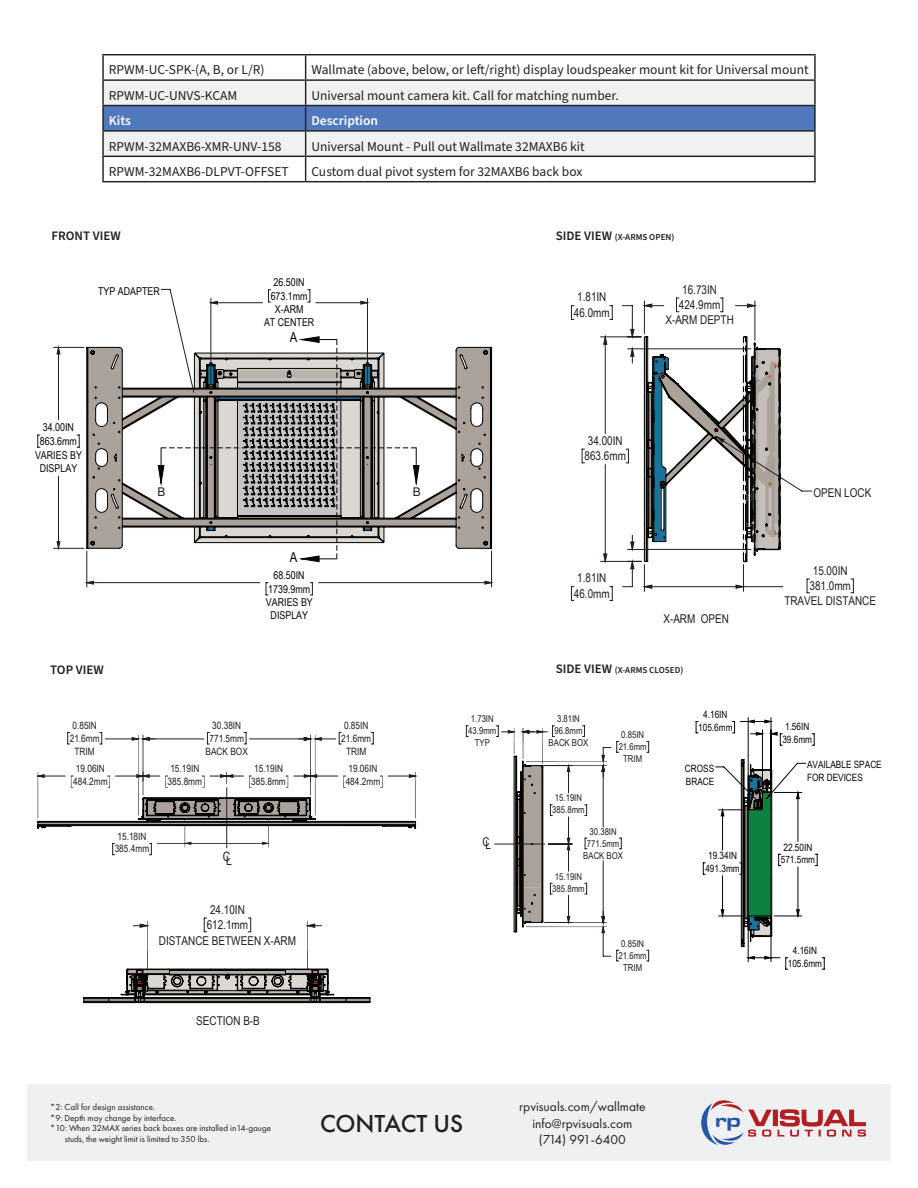
<style>
.page{position:relative;width:918px;height:1188px;background:#fff}
.page>*{position:absolute;margin:0;border:0;box-sizing:border-box;transform-origin:0 0}
.t1{font:500 25.5px "Futura PT";color:#231f20}
.t2{font:13.8px "Arial Narrow";color:#040503}
.t3{font:13.5px "Source Sans Pro";color:#231f20}
.t4{font:13.5px/16.5px "Futura PT";color:#231f20;text-align:center}
.t5{font:600 13.5px "Source Sans Pro";color:#fff}
.t6{font:600 12.9px "Source Sans Pro";color:#231f20}
.t7{font:12.9px "Arial Narrow";color:#211d1f}
.t8{font:12.15px/15.5px "Arial Narrow";color:#211d1f;text-align:center}
.t9{font:12px "Arial Narrow";color:#211d1f}
.t10{font:12px "Arial";color:#231f20}
.t11{font:10.8px/13.8px "Arial Narrow";color:#040503;text-align:center}
.t12{font:10.05px/12.9px "Arial Narrow";color:#211d1f}
.t13{font:10.05px/12.8px "Arial Narrow";color:#040503}
.t14{font:9.45px/12px "Arial Narrow";color:#211d1f;text-align:center}
.t15{font:9px "Futura PT";color:#231f20}
.t16{font:600 9px "Source Sans Pro";color:#231f20}
.s1{font-size:12.9px}
</style>
<div class="page">
<hr style="left:748px;top:718px;width:1px;height:73px;background:#040503">
<hr style="left:771px;top:718px;width:1px;height:71px;background:#040503">
<svg style="left:696px;top:721px;width:2px;height:13px"></svg>
<svg style="left:703px;top:863px;width:2px;height:12px"></svg>
<svg style="left:822px;top:958px;width:3px;height:12px"></svg>
<svg style="left:815px;top:854px;width:3px;height:12px"></svg>
<svg style="left:812px;top:734px;width:3px;height:12px"></svg>
<svg style="left:715px;top:720px;width:91px;height:250px"></svg>
<div style="left:27px;top:1084px;width:864px;height:77px;background:#eff0f1"></div>
<img style="left:702px;top:1101px;width:163px;height:43px">
<svg style="left:466px;top:726px;width:2px;height:11px"></svg>
<svg style="left:647px;top:950px;width:2px;height:12px"></svg>
<svg style="left:647px;top:741px;width:2px;height:12px"></svg>
<hr style="left:494px;top:844px;width:51px;height:1px;background:#211d1f">
<svg style="left:496px;top:726px;width:126px;height:236px"></svg>
<svg style="left:571px;top:297px;width:283px;height:304px"></svg>
<svg style="left:631px;top:561px;width:3px;height:8px"></svg>
<svg style="left:631px;top:542px;width:3px;height:7px"></svg>
<svg style="left:631px;top:329px;width:3px;height:8px"></svg>
<svg style="left:631px;top:349px;width:3px;height:7px"></svg>
<svg style="left:604px;top:554px;width:3px;height:7px"></svg>
<svg style="left:604px;top:337px;width:3px;height:7px"></svg>
<svg style="left:747px;top:304px;width:8px;height:3px"></svg>
<svg style="left:644px;top:304px;width:8px;height:3px"></svg>
<svg style="left:736px;top:585px;width:7px;height:3px"></svg>
<svg style="left:644px;top:585px;width:8px;height:3px"></svg>
<svg style="left:644px;top:336px;width:137px;height:226px"></svg>
<svg style="left:37px;top:732px;width:379px;height:123px"></svg>
<hr style="left:226px;top:787px;width:1px;height:61px;background:#211d1f">
<svg style="left:83px;top:918px;width:288px;height:85px"></svg>
<svg style="left:37px;top:289px;width:455px;height:306px"></svg>
<svg style="left:158px;top:337px;width:261px;height:225px"></svg>
<hr style="left:102px;top:55px;width:2px;height:24px;background:#231f20">
<hr style="left:814px;top:55px;width:2px;height:24px;background:#231f20">
<hr style="left:102px;top:81px;width:2px;height:24px;background:#231f20">
<hr style="left:814px;top:81px;width:2px;height:24px;background:#231f20">
<hr style="left:102px;top:130px;width:204px;height:2px;background:#231f20">
<hr style="left:102px;top:132px;width:2px;height:24px;background:#231f20">
<hr style="left:306px;top:130px;width:510px;height:2px;background:#231f20">
<hr style="left:814px;top:132px;width:2px;height:24px;background:#231f20">
<hr style="left:102px;top:156px;width:204px;height:1px;background:#231f20">
<hr style="left:102px;top:157px;width:2px;height:24px;background:#231f20">
<hr style="left:306px;top:156px;width:510px;height:1px;background:#231f20">
<hr style="left:814px;top:157px;width:2px;height:24px;background:#231f20">
<hr style="left:102px;top:181px;width:204px;height:1px;background:#231f20">
<hr style="left:306px;top:181px;width:510px;height:1px;background:#231f20">
<hr style="left:102px;top:54px;width:204px;height:1px;background:#231f20">
<hr style="left:102px;top:79px;width:204px;height:2px;background:#231f20">
<hr style="left:102px;top:105px;width:204px;height:1px;background:#231f20">
<hr style="left:102px;top:106px;width:2px;height:24px;background:#231f20">
<hr style="left:306px;top:54px;width:510px;height:1px;background:#231f20">
<hr style="left:306px;top:79px;width:510px;height:2px;background:#231f20">
<hr style="left:306px;top:105px;width:510px;height:1px;background:#231f20">
<svg style="left:103px;top:55px;width:712px;height:126px"></svg>
<hr style="left:814px;top:106px;width:2px;height:24px;background:#231f20">
<p class="t3" style="left:109px;top:61px;width:157px">RPWM-UC-SPK-(A, B, or L/R)</p>
<p class="t3" style="left:311px;top:61px;width:499px">Wallmate (above, below, or left/right) display loudspeaker mount kit for Universal mount</p>
<p class="t3" style="left:109px;top:86px;width:130px">RPWM-UC-UNVS-KCAM</p>
<p class="t3" style="left:311px;top:86px;width:309px">Universal mount camera kit. Call for matching number.</p>
<p class="t5" style="left:109px;top:112px;width:24px">Kits</p>
<p class="t5" style="left:311px;top:112px;width:68px">Description</p>
<p class="t3" style="left:109px;top:137px;width:174px">RPWM-32MAXB6-XMR-UNV-158</p>
<p class="t3" style="left:311px;top:137px;width:275px">Universal Mount - Pull out Wallmate 32MAXB6 kit</p>
<p class="t3" style="left:109px;top:162px;width:181px">RPWM-32MAXB6-DLPVT-OFFSET</p>
<p class="t3" style="left:311px;top:162px;width:273px">Custom dual pivot system for 32MAXB6 back box</p>
<p class="t6" style="left:51px;top:227px;width:71px">FRONT VIEW</p>
<p class="t11" style="left:98px;top:284px;width:63px">TYP ADAPTER</p>
<p class="t11" style="left:271px;top:275px;width:39px">26.50IN<br>673.1mm<br>X-ARM</p>
<p class="t11" style="left:264px;top:314px;width:52px">AT CENTER</p>
<p class="t2" style="left:290px;top:327px;width:9px">A</p>
<p class="t16" style="left:556px;top:231px;width:120px"><span class="s1">SIDE VIEW</span> (X-ARMS OPEN)</p>
<p class="t8" style="left:574px;top:289px;width:37px;text-align:left">1.81IN<br>46.0mm</p>
<p class="t8" style="left:665px;top:281px;width:70px">16.73IN<br>424.9mm<br>X-ARM DEPTH</p>
<p class="t11" style="left:40px;top:420px;width:39px;text-align:left">34.00IN<br>863.6mm</p>
<p class="t11" style="left:35px;top:449px;width:48px;line-height:13px">VARIES BY<br>DISPLAY</p>
<p class="t6" style="left:50px;top:661px;width:55px">TOP VIEW</p>
<p class="t10" style="left:158px;top:483px;width:10px">B</p>
<p class="t10" style="left:413px;top:483px;width:10px">B</p>
<p class="t2" style="left:290px;top:547px;width:9px">A</p>
<p class="t11" style="left:268px;top:568px;width:43px">68.50IN<br>1739.9mm</p>
<p class="t11" style="left:266px;top:595px;width:48px;line-height:13px">VARIES BY<br>DISPLAY</p>
<p class="t12" style="left:70px;top:719px;width:31px;text-align:center">0.85IN<br>21.6mm<br>TRIM</p>
<p class="t12" style="left:73px;top:762px;width:36px">19.06IN<br>484.2mm</p>
<p class="t12" style="left:346px;top:762px;width:36px">19.06IN<br>484.2mm</p>
<p class="t12" style="left:206px;top:719px;width:44px;text-align:center">30.38IN<br>771.5mm<br>BACK BOX</p>
<p class="t12" style="left:341px;top:719px;width:31px;text-align:center">0.85IN<br>21.6mm<br>TRIM</p>
<p class="t12" style="left:168px;top:762px;width:36px">15.19IN<br>385.8mm</p>
<p class="t12" style="left:251px;top:762px;width:36px">15.19IN<br>385.8mm</p>
<p class="t12" style="left:115px;top:829px;width:36px">15.18IN<br>385.4mm</p>
<p class="t7" style="left:223px;top:849px;width:11px">CL</p>
<p class="t8" style="left:159px;top:901px;width:139px">24.10IN<br>612.1mm<br>DISTANCE BETWEEN X-ARM</p>
<p class="t8" style="left:196px;top:1013px;width:65px">SECTION B-B</p>
<p class="t14" style="left:468px;top:713px;width:30px">1.73IN<br>43.9mm<br>TYP</p>
<p class="t9" style="left:482px;top:834px;width:10px">CL</p>
<p class="t8" style="left:585px;top:432px;width:43px;text-align:left">34.00IN<br>863.6mm</p>
<p class="t8" style="left:574px;top:570px;width:37px;text-align:left">1.81IN<br>46.0mm</p>
<p class="t8" style="left:663px;top:611px;width:67px">X-ARM OPEN</p>
<p class="t16" style="left:556px;top:664px;width:129px"><span class="s1">SIDE VIEW</span> (X-ARMS CLOSED)</p>
<p class="t8" style="left:813px;top:485px;width:59px">OPEN LOCK</p>
<p class="t8" style="left:784px;top:562px;width:93px">15.00IN<br>381.0mm<br>TRAVEL DISTANCE</p>
<p class="t14" style="left:549px;top:713px;width:41px">3.81IN<br>96.8mm<br>BACK BOX</p>
<p class="t14" style="left:552px;top:792px;width:34px;text-align:left">15.19IN<br>385.8mm</p>
<p class="t14" style="left:619px;top:728px;width:30px">0.85IN<br>21.6mm<br>TRIM</p>
<p class="t14" style="left:583px;top:825px;width:41px">30.38IN<br>771.5mm<br>BACK BOX</p>
<p class="t14" style="left:552px;top:870px;width:34px;text-align:left">15.19IN<br>385.8mm</p>
<p class="t14" style="left:619px;top:937px;width:30px">0.85IN<br>21.6mm<br>TRIM</p>
<p class="t13" style="left:698px;top:708px;width:36px;text-align:center">4.16IN<br>105.6mm</p>
<p class="t13" style="left:685px;top:762px;width:31px">CROSS<br>BRACE</p>
<p class="t13" style="left:807px;top:758px;width:76px">AVAILABLE SPACE<br>FOR DEVICES</p>
<p class="t13" style="left:782px;top:720px;width:31px">1.56IN<br>39.6mm</p>
<p class="t13" style="left:705px;top:849px;width:36px">19.34IN<br>491.3mm</p>
<p class="t13" style="left:781px;top:840px;width:36px">22.50IN<br>571.5mm</p>
<p class="t13" style="left:788px;top:944px;width:36px;text-align:center">4.16IN<br>105.6mm</p>
<p class="t15" style="left:50px;top:1102px;width:106px">*2: Call for design assistance.</p>
<p class="t15" style="left:50px;top:1112px;width:128px">*9: Depth may change by interface.</p>
<p class="t15" style="left:50px;top:1123px;width:222px">*10: When 32MAX series back boxes are installed in14-gauge</p>
<p class="t15" style="left:65px;top:1134px;width:146px">studs, the weight limit is limited to 350 lbs.</p>
<h1 class="t1" style="left:320px;top:1109px;width:145px">CONTACT US</h1>
<p class="t4" style="left:519px;top:1098px;width:128px">rpvisuals.com/wallmate info@rpvisuals.com (714) 991-6400</p>
</div>
